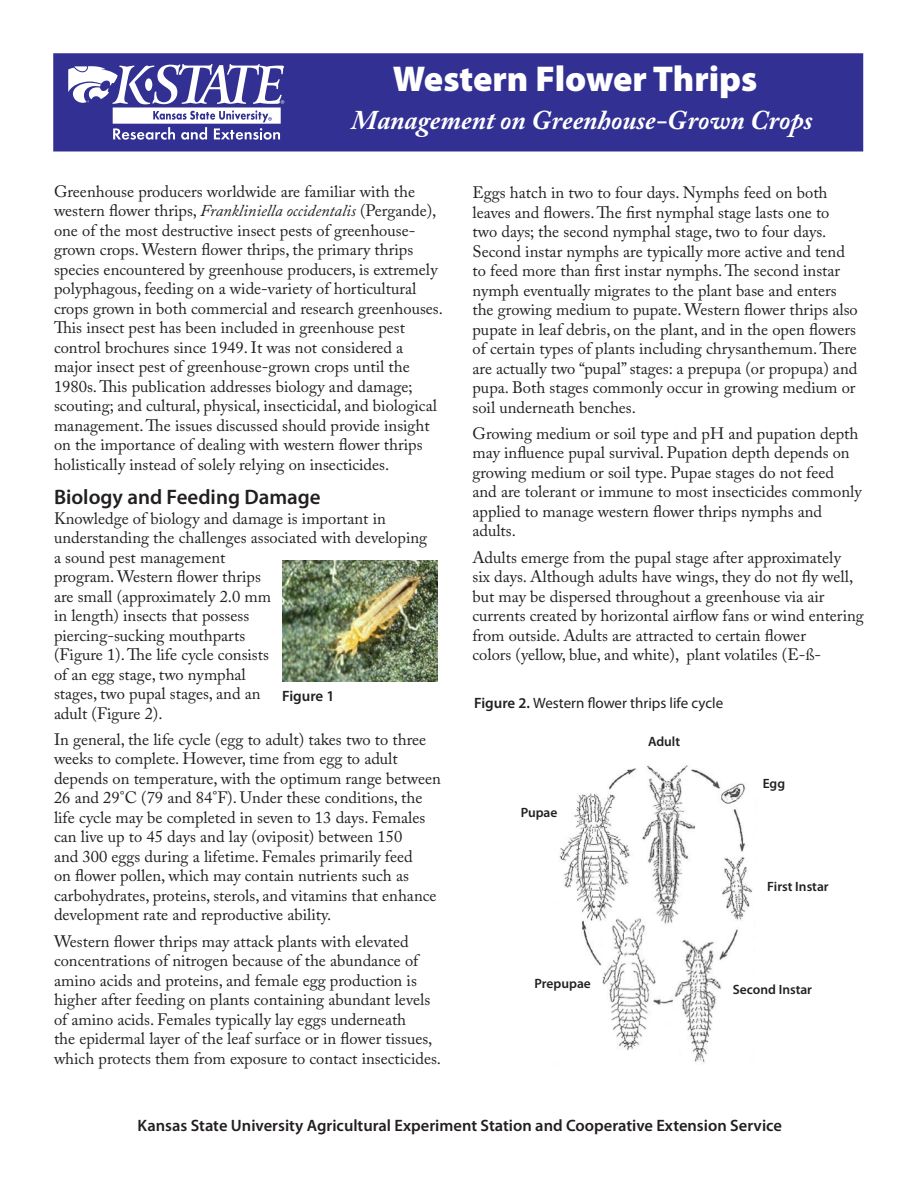
<style>
.page{position:relative;width:918px;height:1188px;background:#fff}
.page>*{position:absolute;margin:0;border:0;box-sizing:border-box;transform-origin:0 0}
.Subhead1{font:900 36px "Myriad Pro";color:#fff}
.Body{font:italic 700 27px "Adobe Caslon Pro";color:#fff}
.Subhead1-2{font:600 21px "Myriad Pro";color:#231f20}
.Body-2{font:16.5px/19.5px "Adobe Caslon Pro";color:#231f20}
.Table_class{font:600 16.5px "Myriad Pro";color:#231f20}
.Subhead1-3{font:15px "Myriad Pro";color:#231f20}
.Table_class_copy{font:600 15px "Myriad Pro";color:#231f20}
.Table_class_copy-2{font:600 13.5px "Myriad Pro";color:#231f20}
.s1{font-style:italic}
.s2{font-weight:600}
</style>
<div class="page">
<img style="left:559px;top:765px;width:193px;height:298px">
<div style="left:53px;top:53px;width:810px;height:99px;background:#323092;border:2px solid #323092"></div>
<svg style="left:68px;top:64px;width:216px;height:76px"></svg>
<img style="left:282px;top:561px;width:155px;height:121px">
<p class="Subhead1" style="left:393px;top:58px;width:366px">Western Flower Thrips</p>
<p class="Body" style="left:351px;top:103px;width:463px">Management on Greenhouse-Grown Crops</p>
<p class="Body-2" style="left:54px;top:181px;width:390px">Greenhouse producers worldwide are familiar with the western flower thrips, <span class="s1">Frankliniella occidentalis</span> (Pergande), one of the most destructive insect pests of greenhouse&shy;grown crops. Western flower thrips, the primary thrips species encountered by greenhouse producers, is extremely polyphagous, feeding on a wide-variety of horticultural crops grown in both commercial and research greenhouses.<br>This insect pest has been included in greenhouse pest control brochures since 1949. It was not considered a major insect pest of greenhouse-grown crops until the 1980s. This publication addresses biology and damage; scouting; and cultural, physical, insecticidal, and biological management. The issues discussed should provide insight on the importance of dealing with western flower thrips holistically instead of solely relying on insecticides.</p>
<p class="Subhead1-2" style="left:54px;top:484px;width:268px">Biology and Feeding Damage</p>
<p class="Body-2" style="left:54px;top:508px;width:375px">Knowledge of biology and damage is important in understanding the challenges associated with developing a sound pest management<br>program. Western flower thrips<br>are small (approximately 2.0 mm<br>in length) insects that possess<br>piercing-sucking mouthparts<br>(Figure 1). The life cycle consists<br>of an egg stage, two nymphal<br>stages, two pupal stages, and an<br>adult (Figure 2).</p>
<p class="Body-2" style="left:54px;top:729px;width:388px">In general, the life cycle (egg to adult) takes two to three weeks to complete. However, time from egg to adult depends on temperature, with the optimum range between 26 and 29°C (79 and 84°F). Under these conditions, the life cycle may be completed in seven to 13 days. Females can live up to 45 days and lay (oviposit) between 150<br>and 300 eggs during a lifetime. Females primarily feed<br>on flower pollen, which may contain nutrients such as carbohydrates, proteins, sterols, and vitamins that enhance development rate and reproductive ability.</p>
<p class="Body-2" style="left:54px;top:931px;width:389px">Western flower thrips may attack plants with elevated concentrations of nitrogen because of the abundance of amino acids and proteins, and female egg production is higher after feeding on plants containing abundant levels of amino acids. Females typically lay eggs underneath<br>the epidermal layer of the leaf surface or in flower tissues, which protects them from exposure to contact insecticides.</p>
<p class="Table_class_copy" style="left:282px;top:686px;width:54px">Figure 1</p>
<p class="Body-2" style="left:473px;top:183px;width:387px">Eggs hatch in two to four days. Nymphs feed on both leaves and flowers. The first nymphal stage lasts one to two days; the second nymphal stage, two to four days.<br>Second instar nymphs are typically more active and tend to feed more than first instar nymphs. The second instar nymph eventually migrates to the plant base and enters the growing medium to pupate. Western flower thrips also pupate in leaf debris, on the plant, and in the open flowers of certain types of plants including chrysanthemum. There are actually two “pupal” stages: a prepupa (or propupa) and pupa. Both stages commonly occur in growing medium or soil underneath benches.</p>
<p class="Body-2" style="left:473px;top:424px;width:391px">Growing medium or soil type and pH and pupation depth may influence pupal survival. Pupation depth depends on growing medium or soil type. Pupae stages do not feed and are tolerant or immune to most insecticides commonly applied to manage western flower thrips nymphs and adults.</p>
<p class="Body-2" style="left:473px;top:547px;width:393px">Adults emerge from the pupal stage after approximately<br>six days. Although adults have wings, they do not fly well, but may be dispersed throughout a greenhouse via air currents created by horizontal airflow fans or wind entering from outside. Adults are attracted to certain flower<br>colors (yellow, blue, and white), plant volatiles (E-ß-</p>
<p class="Subhead1-3" style="left:474px;top:694px;width:251px"><span class="s2">Figure 2.</span> Western flower thrips life cycle</p>
<p class="Table_class_copy-2" style="left:521px;top:804px;width:38px">Pupae</p>
<p class="Table_class_copy-2" style="left:535px;top:975px;width:58px">Prepupae</p>
<p class="Table_class_copy-2" style="left:648px;top:733px;width:34px">Adult</p>
<p class="Table_class_copy-2" style="left:763px;top:775px;width:24px">Egg</p>
<p class="Table_class_copy-2" style="left:767px;top:878px;width:63px">First Instar</p>
<p class="Table_class_copy-2" style="left:733px;top:981px;width:81px">Second Instar</p>
<p class="Table_class" style="left:138px;top:1115px;width:646px">Kansas State University Agricultural Experiment Station and Cooperative Extension Service</p>
</div>
